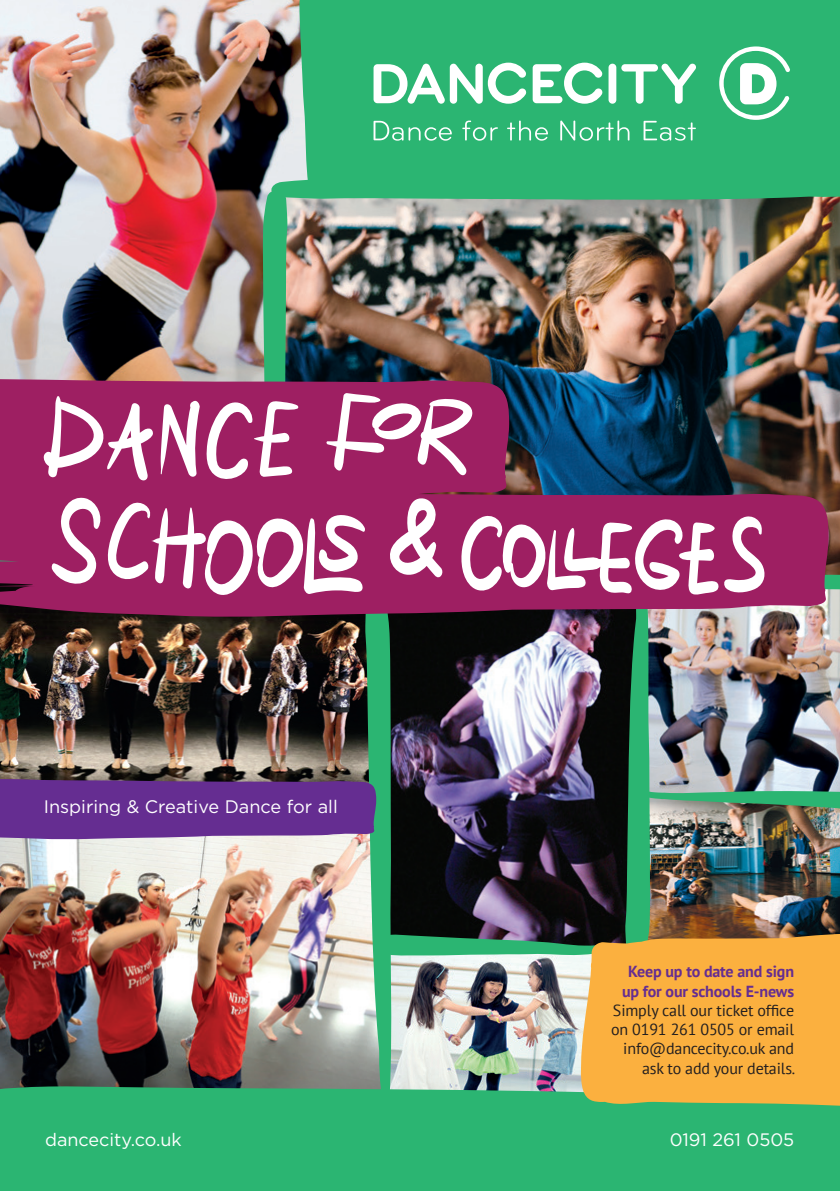
<style>
.page{position:relative;width:840px;height:1191px;background:#fff}
.page>*{position:absolute;margin:0;border:0;box-sizing:border-box;transform-origin:0 0}
.t1{font:18.2px "Gotham";color:#fff}
.t2{font:18px "Gotham";color:#fff}
.t3{font:16px/19.2px "PT Sans";letter-spacing:-.01em;color:#231f20;text-align:right}
.t4{font:700 16px/19.2px "PT Sans";letter-spacing:-.01em;color:#652d91;text-align:center}
</style>
<div class="page">
<div style="left:0;top:0;width:839px;height:1191px;background:#2bb572"></div>
<img style="left:0;top:0;width:839px;height:1106px">
<p class="t1" style="left:44px;top:796px;width:295px">Inspiring &amp; Creative Dance for all</p>
<p class="t4" style="left:621px;top:962px;width:173px">Keep up to date and sign up for our schools E-news</p>
<p class="t3" style="left:610px;top:1000px;width:186px">Simply call our ticket office on 0191 261 0505 or email info@dancecity.co.uk and ask to add your details.</p>
<p class="t2" style="left:45px;top:1129px;width:138px">dancecity.co.uk</p>
<p class="t2" style="left:669px;top:1129px;width:126px">0191 261 0505</p>
</div>
